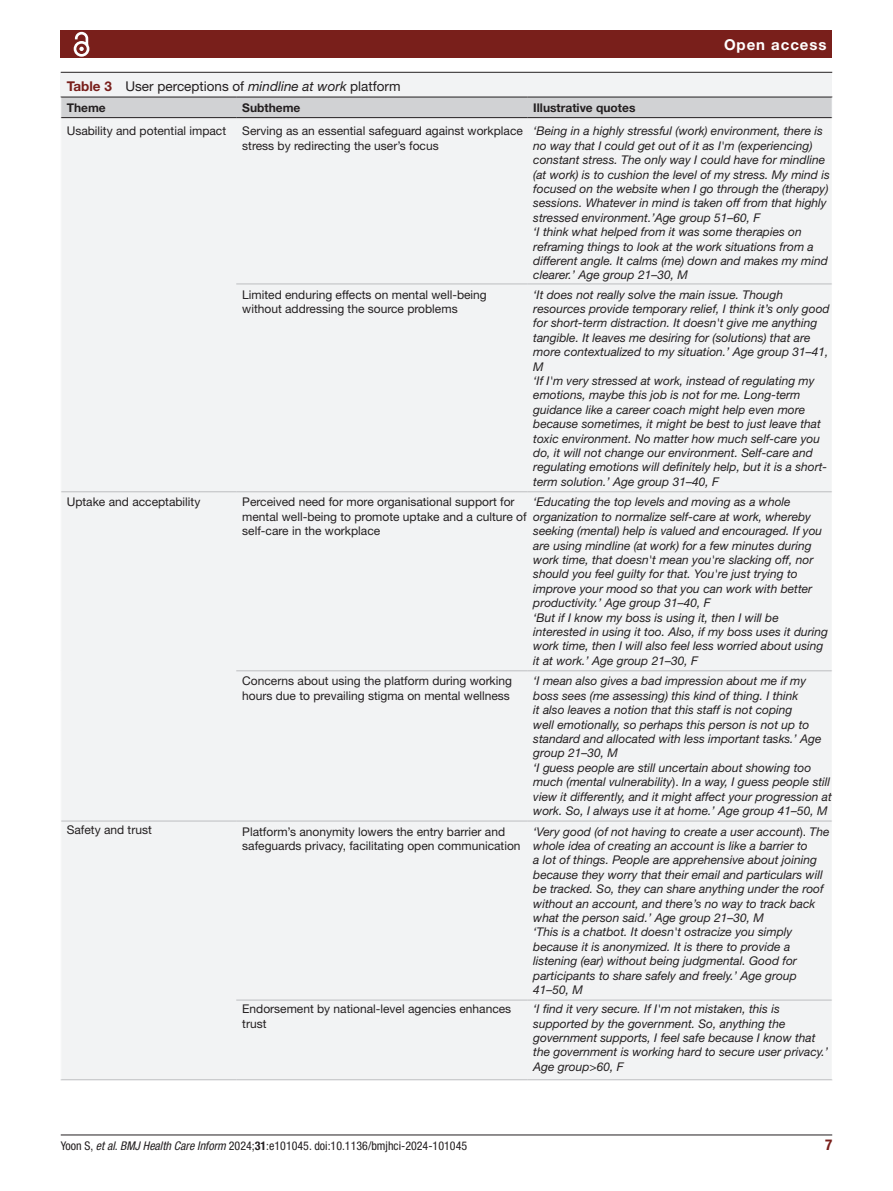
<style>
.page{position:relative;width:893px;height:1191px;background:#fff}
.page>*{position:absolute;margin:0;border:0;box-sizing:border-box;transform-origin:0 0}
.t1{font:700 15px "Helvetica Neue LT Std";letter-spacing:.065em;color:#fff}
.t2{font:700 condensed 15px "Helvetica Neue LT Std";color:#791f1b}
.t3{font:13.5px "Helvetica Neue LT Std";color:#231f20}
.t4{font:italic 12px/14.4px "Helvetica Neue LT Std";color:#231f20}
.t5{font:12px/14.4px "Helvetica Neue LT Std";color:#231f20}
.t6{font:condensed 12px "Helvetica Neue LT Std";color:#231f20}
.t7{font:700 12px "Helvetica Neue LT Std";color:#231f20}
.s1{font-weight:700;color:#791f1b}
.s2{font-style:italic}
.s3{font-style:normal}
.s4{font-weight:700}
</style>
<div class="page">
<hr style="left:61px;top:1134px;width:771px;height:1px;background:#231f20">
<div style="left:61px;top:31px;width:771px;height:27px;background:#791f1b"></div>
<svg style="left:73px;top:31px;width:17px;height:26px"></svg>
<div style="left:61px;top:73px;width:771px;height:1007px;background:#f2f3f4"></div>
<hr style="left:61px;top:72px;width:771px;height:1px;background:#231f20">
<hr style="left:236px;top:284px;width:291px;height:1px;background:#bcbdc0">
<hr style="left:527px;top:284px;width:305px;height:1px;background:#bcbdc0">
<hr style="left:61px;top:491px;width:175px;height:1px;background:#bcbdc0">
<hr style="left:236px;top:491px;width:291px;height:1px;background:#bcbdc0">
<hr style="left:527px;top:491px;width:305px;height:1px;background:#bcbdc0">
<hr style="left:236px;top:670px;width:291px;height:1px;background:#bcbdc0">
<hr style="left:527px;top:670px;width:305px;height:1px;background:#bcbdc0">
<hr style="left:236px;top:820px;width:291px;height:1px;background:#bcbdc0">
<hr style="left:527px;top:820px;width:305px;height:1px;background:#bcbdc0">
<hr style="left:61px;top:820px;width:175px;height:1px;background:#bcbdc0">
<hr style="left:61px;top:1079px;width:175px;height:1px;background:#bcbdc0">
<hr style="left:236px;top:999px;width:291px;height:1px;background:#bcbdc0">
<hr style="left:236px;top:1079px;width:291px;height:1px;background:#bcbdc0">
<hr style="left:527px;top:999px;width:305px;height:1px;background:#bcbdc0">
<hr style="left:527px;top:1079px;width:305px;height:1px;background:#bcbdc0">
<svg style="left:60px;top:97px;width:773px;height:21px;background:#c5c6c8"></svg>
<p class="t1" style="left:724px;top:35px;width:104px">Open access</p>
<p class="t3" style="left:67px;top:78px;width:335px"><span class="s1">Table 3</span> User perceptions of <span class="s2">mindline at work</span> platform</p>
<p class="t7" style="left:67px;top:100px;width:41px">Theme</p>
<p class="t7" style="left:242px;top:100px;width:60px">Subtheme</p>
<p class="t7" style="left:533px;top:100px;width:104px">Illustrative quotes</p>
<p class="t5" style="left:67px;top:124px;width:161px">Usability and potential impact</p>
<p class="t5" style="left:242px;top:124px;width:282px">Serving as an essential safeguard against workplace stress by redirecting the user’s focus</p>
<p class="t4" style="left:533px;top:124px;width:298px">‘Being in a highly stressful (work) environment, there is no way that I could get out of it as I'm (experiencing) constant stress. The only way I could have for mindline (at work) is to cushion the level of my stress. My mind is focused on the website when I go through the (therapy) sessions. Whatever in mind is taken off from that highly stressed environment.’Age group 51–60, F<br>‘I think what helped from it was some therapies on reframing things to look at the work situations from a different angle. It calms (me) down and makes my mind clearer.’ Age group 21–30, M</p>
<p class="t5" style="left:242px;top:287px;width:246px">Limited enduring effects on mental well-being without addressing the source problems</p>
<p class="t4" style="left:533px;top:287px;width:298px">‘It does not really solve the main issue. Though resources provide temporary relief, I think it’s only good for short-term distraction. It doesn't give me anything tangible. It leaves me desiring for (solutions) that are more contextualized to my situation.’ Age group 31–41, M<br>‘If I'm very stressed at work, instead of regulating my emotions, maybe this job is not for me. Long-term guidance like a career coach might help even more because sometimes, it might be best to just leave that toxic environment. No matter how much self-care you do, it will not change our environment. Self-care and regulating emotions will definitely help, but it is a short&shy;term solution.’ Age group 31–40, F</p>
<p class="t5" style="left:67px;top:495px;width:135px">Uptake and acceptability</p>
<p class="t5" style="left:242px;top:495px;width:286px">Perceived need for more organisational support for mental well-being to promote uptake and a culture of self-care in the workplace</p>
<p class="t4" style="left:533px;top:495px;width:296px">‘Educating the top levels and moving as a whole organization to normalize self-care at work, whereby seeking (mental) help is valued and encouraged. If you are using mindline (at work) for a few minutes during work time, that doesn't mean you're slacking off, nor should you feel guilty for that. You're just trying to improve your mood so that you can work with better productivity.’ Age group 31–40, F<br>‘But if I know my boss is using it, then I will be interested in using it too. Also, if my boss uses it during work time, then I will also feel less worried about using it at work.’ Age group 21–30, F</p>
<p class="t5" style="left:242px;top:674px;width:271px">Concerns about using the platform during working hours due to prevailing stigma on mental wellness</p>
<p class="t4" style="left:533px;top:673px;width:300px">‘I mean also gives a bad impression about me if my boss sees (me assessing) this kind of thing. I think<br>it also leaves a notion that this staff is not coping<br>well emotionally, so perhaps this person is not up to standard and allocated with less important tasks.’ Age group 21–30, M<br>‘I guess people are still uncertain about showing too much (mental vulnerability<span class="s3">).</span> In a way, I guess people still view it differently, and it might affect your progression at work. So, I always use it at home.’ Age group 41–50, M</p>
<p class="t5" style="left:67px;top:822px;width:87px">Safety and trust</p>
<p class="t5" style="left:242px;top:824px;width:280px">Platform’s anonymity lowers the entry barrier and safeguards privacy, facilitating open communication</p>
<p class="t4" style="left:533px;top:824px;width:298px">‘Very good (of not having to create a user account<span class="s3">).</span> The whole idea of creating an account is like a barrier to<br>a lot of things. People are apprehensive about joining because they worry that their email and particulars will be tracked. So, they can share anything under the roof without an account, and there’s no way to track back what the person said.’ Age group 21–30, M<br>‘This is a chatbot. It doesn't ostracize you simply because it is anonymized. It is there to provide a listening (ear) without being judgmental. Good for participants to share safely and freely.’ Age group 41–50, M</p>
<p class="t5" style="left:242px;top:1001px;width:270px">Endorsement by national-level agencies enhances trust</p>
<p class="t4" style="left:533px;top:1001px;width:296px">‘I find it very secure. If I'm not mistaken, this is supported by the government. So, anything the government supports, I feel safe because I know that the government is working hard to secure user privacy.’ Age group&gt;60, F</p>
<p class="t6" style="left:61px;top:1138px;width:408px">Yoon S, <span class="s2">et al</span>. <span class="s2">BMJ Health Care Inform</span> 2024;<span class="s4">31</span>:e101045. doi:10.1136/bmjhci-2024-101045</p>
<p class="t2" style="left:825px;top:1135px;width:9px">7</p>
</div>
